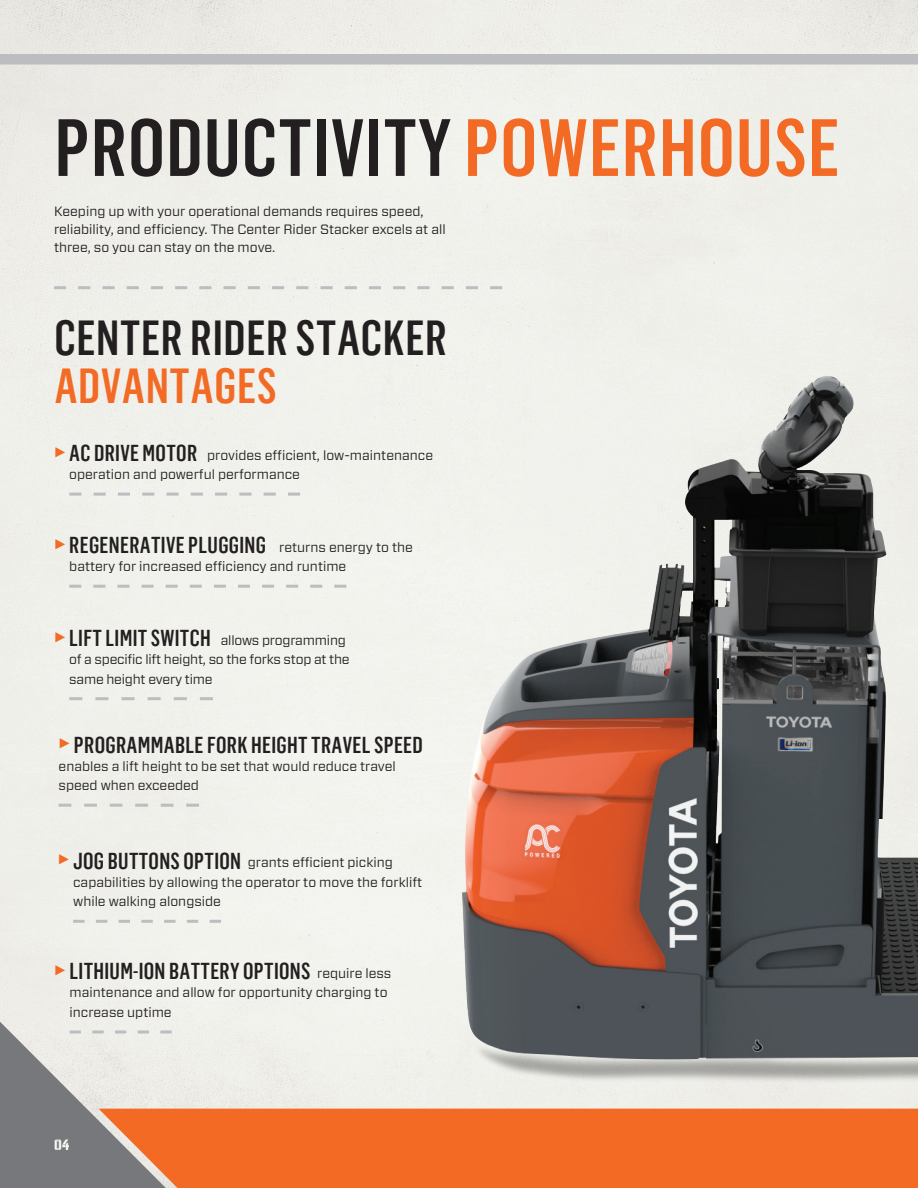
<style>
.page{position:relative;width:918px;height:1188px;background:#fff}
.page>*{position:absolute;margin:0;border:0;box-sizing:border-box;transform-origin:0 0}
.t1{font:500 79.5px "Flama Condensed";letter-spacing:.015em;color:#231f20}
.t2{font:500 48px/48px "Flama Condensed";letter-spacing:.015em;color:#231f20}
.t3{font:500 22.5px "Flama Condensed";letter-spacing:.015em;color:#231f20}
.t4{font:15px "Numbers Prospekt";color:#fbfaf5}
.body_copy{font:13.5px/19.5px "Forza";color:#231f20}
.s1{color:#f36a24}
.s2{font-family:"Flama Condensed";font-weight:500;font-size:30px;color:#f36a24}
.s3{font-family:"Flama Condensed";font-weight:500;font-size:22.5px}
.s4{font-size:30px;color:#f36a24}
.s5{font-family:"Forza";font-weight:400;font-size:13.5px}
</style>
<div class="page">
<div style="left:0;top:0;width:918px;height:1109px;background:#f0f0eb"></div>
<div style="left:179px;top:1109px;width:739px;height:79px;background:#f36a24"></div>
<img style="left:241px;top:290px;width:677px;height:804px">
<svg style="left:54px;top:286px;width:448px;height:3px"></svg>
<svg style="left:69px;top:493px;width:231px;height:3px"></svg>
<svg style="left:59px;top:804px;width:140px;height:3px"></svg>
<svg style="left:73px;top:920px;width:148px;height:3px"></svg>
<svg style="left:69px;top:697px;width:144px;height:3px"></svg>
<svg style="left:69px;top:585px;width:277px;height:3px"></svg>
<svg style="left:0;top:1008px;width:179px;height:180px;background:#baada5"></svg>
<svg style="left:0;top:49px;width:918px;height:156px;background:#ebebe7"></svg>
<p class="t1" style="left:55px;top:98px;width:787px">PRODUCTIVITY <span class="s1">POWERHOUSE</span></p>
<p class="body_copy" style="left:54px;top:202px;width:393px;line-height:18px">Keeping up with your operational demands requires speed, reliability, and efficiency. The Center Rider Stacker excels at all three, so you can stay on the move.</p>
<p class="t2" style="left:54px;top:312px;width:394px">CENTER RIDER STACKER<br><span class="s1">ADVANTAGES</span></p>
<p class="body_copy" style="left:69px;top:445px;width:365px;text-indent:-15px"><span class="s2">►</span> <span class="s3">AC DRIVE MOTOR</span> provides efficient, low-maintenance operation and powerful performance</p>
<p class="t3" style="left:54px;top:531px;width:360px"><span class="s4">►</span> REGENERATIVE PLUGGING <span class="s5">returns energy to the</span></p>
<p class="body_copy" style="left:69px;top:557px;width:279px">battery for increased efficiency and runtime</p>
<p class="body_copy" style="left:69px;top:630px;width:282px;text-indent:-15px"><span class="s2">►</span><span class="s3">LIFT LIMIT SWITCH</span> allows programming of a specific lift height, so the forks stop at the same height every time</p>
<p class="t3" style="left:59px;top:731px;width:366px"><span class="s4">►</span> PROGRAMMABLE FORK HEIGHT TRAVEL SPEED</p>
<p class="body_copy" style="left:59px;top:756px;width:339px">enables a lift height to be set that would reduce travel speed when exceeded</p>
<p class="body_copy" style="left:73px;top:853px;width:351px;text-indent:-15px"><span class="s2">►</span> <span class="s3">JOG BUTTONS OPTION</span> grants efficient picking capabilities by allowing the operator to move the forklift while walking alongside</p>
<p class="t3" style="left:54px;top:957px;width:339px"><span class="s4">►</span>LITHIUM-ION BATTERY OPTIONS <span class="s5">require less</span></p>
<p class="body_copy" style="left:70px;top:983px;width:319px">maintenance and allow for opportunity charging to increase uptime</p>
<p class="t4" style="left:54px;top:1138px;width:17px">04</p>
</div>
